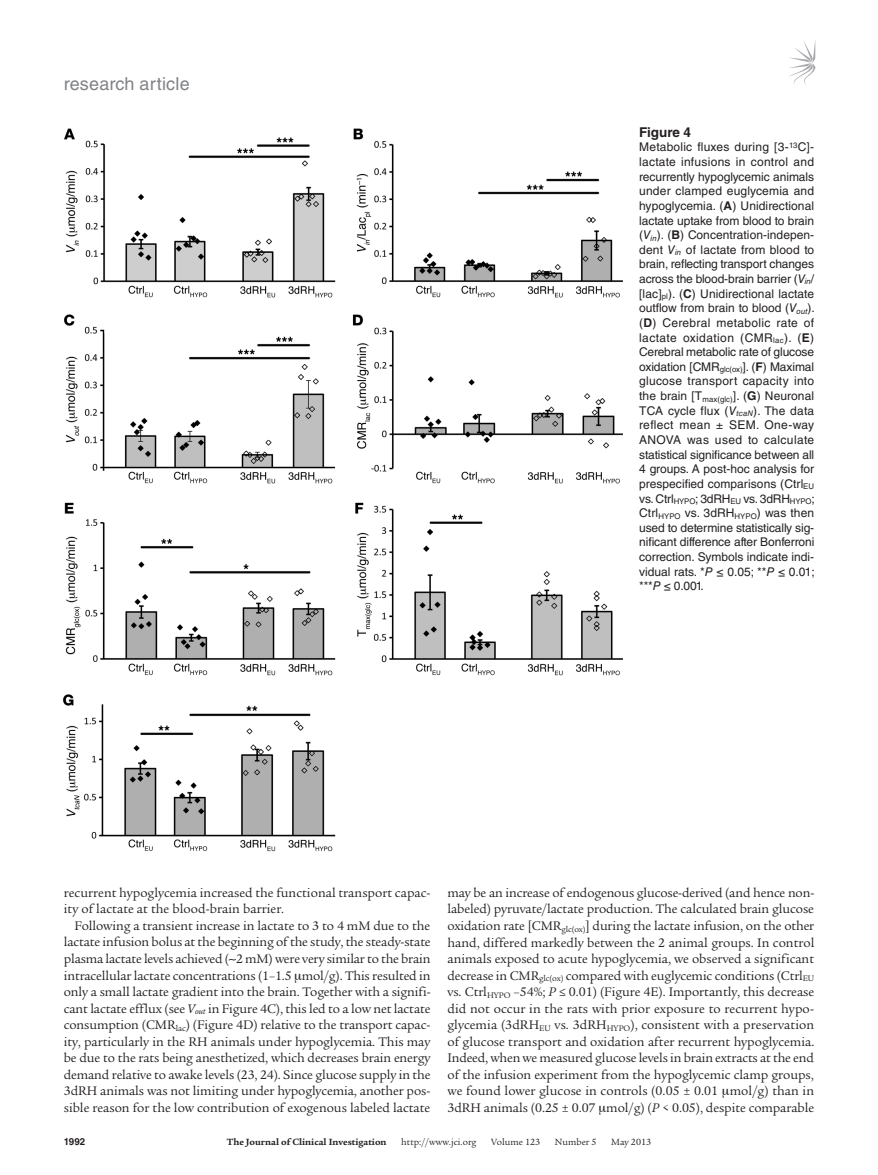
<style>
.page{position:relative;width:878px;height:1175px;background:#fff}
.page>*{position:absolute;margin:0;border:0;box-sizing:border-box;transform-origin:0 0}
.t1{font:18px "Helvetica LT Std";letter-spacing:.01em;color:#808285}
.t2{font:13.5px/16.5px "Legacy Serif Std";color:#231f20;text-align:justify}
.t3{font:700 13.5px "Helvetica LT Std";color:#231f20}
.t4{font:12px/14.7px "Helvetica LT Std";color:#231f20;text-align:justify}
.t5{font:9.75px "Legacy Serif Std";color:#231f20}
.t6{font:700 9.75px "Legacy Serif Std";color:#231f20}
.t7{font:700 9.75px "Helvetica LT Std";color:#231f20}
.s1{font-weight:700}
.s2{font-style:italic}
</style>
<div class="page">
<svg style="left:789px;top:42px;width:26px;height:43px"></svg>
<img style="left:63px;top:128px;width:559px;height:724px">
<h1 class="t1" style="left:64px;top:73px;width:127px">research article</h1>
<p class="t3" style="left:639px;top:124px;width:53px">Figure 4</p>
<p class="t4" style="left:639px;top:140px;width:177px">Metabolic fluxes during [3-<sup>13</sup>C]- lactate infusions in control and recurrently hypoglycemic animals under clamped euglycemia and hypoglycemia. (<span class="s1">A</span>) Unidirectional lactate uptake from blood to brain (<span class="s2">V</span><sub>in</sub>). (<span class="s1">B</span>) Concentration-indepen&shy;dent <span class="s2">V</span><sub>in</sub> of lactate from blood to brain, reflecting transport changes across the blood-brain barrier (<span class="s2">V</span><sub>in</sub>/ [lac]<sub>pl</sub>). (<span class="s1">C</span>) Unidirectional lactate outflow from brain to blood (<span class="s2">V</span><sub>out</sub>). (<span class="s1">D</span>) Cerebral metabolic rate of lactate oxidation (CMR<sub>lac</sub>). (<span class="s1">E</span>)<br>Cerebral metabolic rate of glucose oxidation [CMR<sub>glc(ox)</sub>]. (<span class="s1">F</span>) Maximal glucose transport capacity into the brain [T<sub>max(glc)</sub>]. (<span class="s1">G</span>) Neuronal TCA cycle flux (<span class="s2">V</span><sub>tcaN</sub>). The data reflect mean ± SEM. One-way ANOVA was used to calculate statistical significance between all 4 groups. A post-hoc analysis for prespecified comparisons (Ctrl<sub>EU </sub>vs. Ctrl<sub>HYPO</sub>; 3dRH<sub>EU</sub> vs. 3dRH<sub>HYPO</sub>; Ctrl<sub>HYPO</sub> vs. 3dRH<sub>HYPO</sub>) was then used to determine statistically sig&shy;nificant difference after Bonferroni correction. Symbols indicate indi&shy;vidual rats. *<span class="s2">P</span> ≤ 0.05; **<span class="s2">P</span> ≤ 0.01; ***<span class="s2">P</span> ≤ 0.001.</p>
<p class="t2" style="left:64px;top:884px;width:368px">recurrent hypoglycemia increased the functional transport capac&shy;ity of lactate at the blood-brain barrier.</p>
<p class="t2" style="left:64px;top:917px;width:368px;text-indent:11px">Following a transient increase in lactate to 3 to 4 mM due to the lactate infusion bolus at the beginning of the study, the steady-state plasma lactate levels achieved ( 2 mM) were very similar to the brain intracellular lactate concentrations (1–1.5 mol/g). This resulted in only a small lactate gradient into the brain. Together with a signifi&shy;cant lactate efflux (see <span class="s2">V</span><sub>out</sub> in Figure 4C), this led to a low net lactate consumption (CMR<sub>lac</sub>) (Figure 4D) relative to the transport capac&shy;ity, particularly in the RH animals under hypoglycemia. This may be due to the rats being anesthetized, which decreases brain energy demand relative to awake levels (23, 24). Since glucose supply in the 3dRH animals was not limiting under hypoglycemia, another pos&shy;sible reason for the low contribution of exogenous labeled lactate</p>
<p class="t2" style="left:447px;top:884px;width:368px">may be an increase of endogenous glucose-derived (and hence non&shy;labeled) pyruvate/lactate production. The calculated brain glucose oxidation rate [CMR<sub>glc(ox)</sub>] during the lactate infusion, on the other hand, differed markedly between the 2 animal groups. In control animals exposed to acute hypoglycemia, we observed a significant decrease in CMR<sub>glc(ox)</sub> compared with euglycemic conditions (Ctrl<sub>EU </sub>vs. Ctrl<sub>HYPO</sub> –54%; <span class="s2">P</span> ≤ 0.01) (Figure 4E). Importantly, this decrease did not occur in the rats with prior exposure to recurrent hypo&shy;glycemia (3dRH<sub>EU</sub> vs. 3dRH<sub>HYPO</sub>), consistent with a preservation of glucose transport and oxidation after recurrent hypoglycemia.<br>Indeed, when we measured glucose levels in brain extracts at the end of the infusion experiment from the hypoglycemic clamp groups, we found lower glucose in controls (0.05 ± 0.01 mol/g) than in 3dRH animals (0.25 ± 0.07 mol/g) (<span class="s2">P</span> &lt; 0.05), despite comparable</p>
<p class="t7" style="left:64px;top:1135px;width:23px">1992</p>
<p class="t6" style="left:227px;top:1135px;width:161px">The Journal of Clinical Investigation</p>
<p class="t5" style="left:401px;top:1136px;width:77px">http://www.jci.org</p>
<p class="t5" style="left:491px;top:1136px;width:50px">Volume 123</p>
<p class="t5" style="left:555px;top:1136px;width:43px">Number 5</p>
<p class="t5" style="left:611px;top:1136px;width:41px">May 2013</p>
</div>
